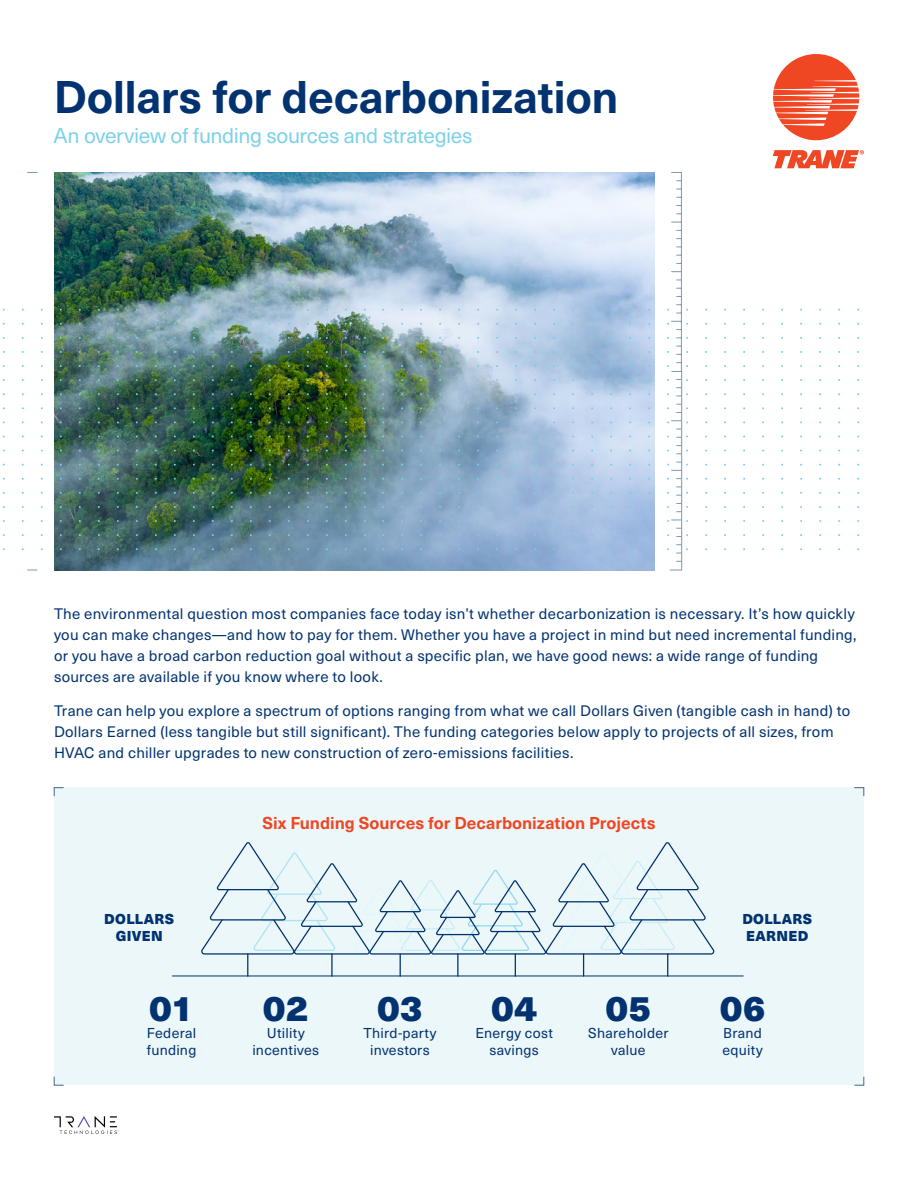
<style>
.page{position:relative;width:918px;height:1188px;background:#fff}
.page>*{position:absolute;margin:0;border:0;box-sizing:border-box;transform-origin:0 0}
.t1{font:700 45px "Neue Haas Unica W1 G";letter-spacing:-.01em;color:#023370}
.t2{font:900 35.25px "Neue Haas Unica W1 G";letter-spacing:.01em;color:#023370}
.t3{font:21px "Neue Haas Unica W1 G";letter-spacing:-.02em;color:#7cd1e8}
.t4{font:700 16.95px "Neue Haas Unica W1 G";color:#ef4623}
.t5{font:15px/21px "Neue Haas Unica W1 G";letter-spacing:.015em;color:#023370}
.t6{font:14.1px/17px "Neue Haas Unica W1 G";letter-spacing:.02em;color:#023370;text-align:center}
.t7{font:900 14.1px/17px "Neue Haas Unica W1 G";letter-spacing:.025em;color:#023370}
</style>
<div class="page">
<div style="left:54px;top:787px;width:810px;height:298px;background:#ecf7fa"></div>
<svg style="left:854px;top:787px;width:10px;height:10px"></svg>
<svg style="left:54px;top:787px;width:10px;height:10px"></svg>
<svg style="left:854px;top:1076px;width:10px;height:10px"></svg>
<svg style="left:54px;top:1076px;width:10px;height:10px"></svg>
<img style="left:54px;top:172px;width:601px;height:398px">
<svg style="left:667px;top:172px;width:21px;height:399px"></svg>
<svg style="left:335px;top:866px;width:33px;height:89px"></svg>
<svg style="left:201px;top:842px;width:134px;height:133px"></svg>
<hr style="left:331px;top:954px;width:2px;height:22px;background:#00326c">
<svg style="left:368px;top:879px;width:71px;height:96px"></svg>
<hr style="left:457px;top:954px;width:2px;height:22px;background:#00326c">
<svg style="left:439px;top:869px;width:106px;height:86px"></svg>
<svg style="left:660px;top:842px;width:55px;height:113px"></svg>
<svg style="left:545px;top:851px;width:130px;height:124px"></svg>
<svg style="left:515px;top:954px;width:1px;height:21px"></svg>
<hr style="left:172px;top:975px;width:571px;height:1px;background:#00326c">
<svg style="left:54px;top:1116px;width:65px;height:18px"></svg>
<svg style="left:773px;top:150px;width:67px;height:18px"></svg>
<svg style="left:840px;top:150px;width:24px;height:18px"></svg>
<svg style="left:773px;top:54px;width:86px;height:86px"></svg>
<h1 class="t1" style="left:54px;top:63px;width:566px">Dollars for decarbonization</h1>
<h3 class="t3" style="left:54px;top:120px;width:421px">An overview of funding sources and strategies</h3>
<p class="t5" style="left:54px;top:602px;width:804px">The environmental question most companies face today isn’t whether decarbonization is necessary. It’s how quickly you can make changes—and how to pay for them. Whether you have a project in mind but need incremental funding, or you have a broad carbon reduction goal without a specific plan, we have good news: a wide range of funding sources are available if you know where to look.</p>
<p class="t5" style="left:54px;top:700px;width:798px">Trane can help you explore a spectrum of options ranging from what we call Dollars Given (tangible cash in hand) to<br>Dollars Earned (less tangible but still significant). The funding categories below apply to projects of all sizes, from<br>HVAC and chiller upgrades to new construction of zero-emissions facilities.</p>
<p class="t7" style="left:104px;top:909px;width:71px;text-align:center">DOLLARS<br>GIVEN</p>
<h2 class="t2" style="left:149px;top:981px;width:46px">01</h2>
<p class="t6" style="left:147px;top:1024px;width:51px;text-align:left">Federal funding</p>
<p class="t4" style="left:262px;top:810px;width:395px">Six Funding Sources for Decarbonization Projects</p>
<h2 class="t2" style="left:263px;top:981px;width:47px">02</h2>
<p class="t6" style="left:252px;top:1024px;width:68px">Utility incentives</p>
<h2 class="t2" style="left:377px;top:981px;width:47px">03</h2>
<p class="t6" style="left:363px;top:1024px;width:75px">Third-party investors</p>
<h2 class="t2" style="left:491px;top:981px;width:48px">04</h2>
<p class="t6" style="left:475px;top:1024px;width:79px">Energy cost savings</p>
<h2 class="t2" style="left:605px;top:981px;width:47px">05</h2>
<p class="t6" style="left:588px;top:1024px;width:82px">Shareholder value</p>
<p class="t7" style="left:742px;top:909px;width:71px">DOLLARS<br>EARNED</p>
<h2 class="t2" style="left:720px;top:981px;width:47px">06</h2>
<p class="t6" style="left:722px;top:1024px;width:42px;text-align:left">Brand equity</p>
</div>
